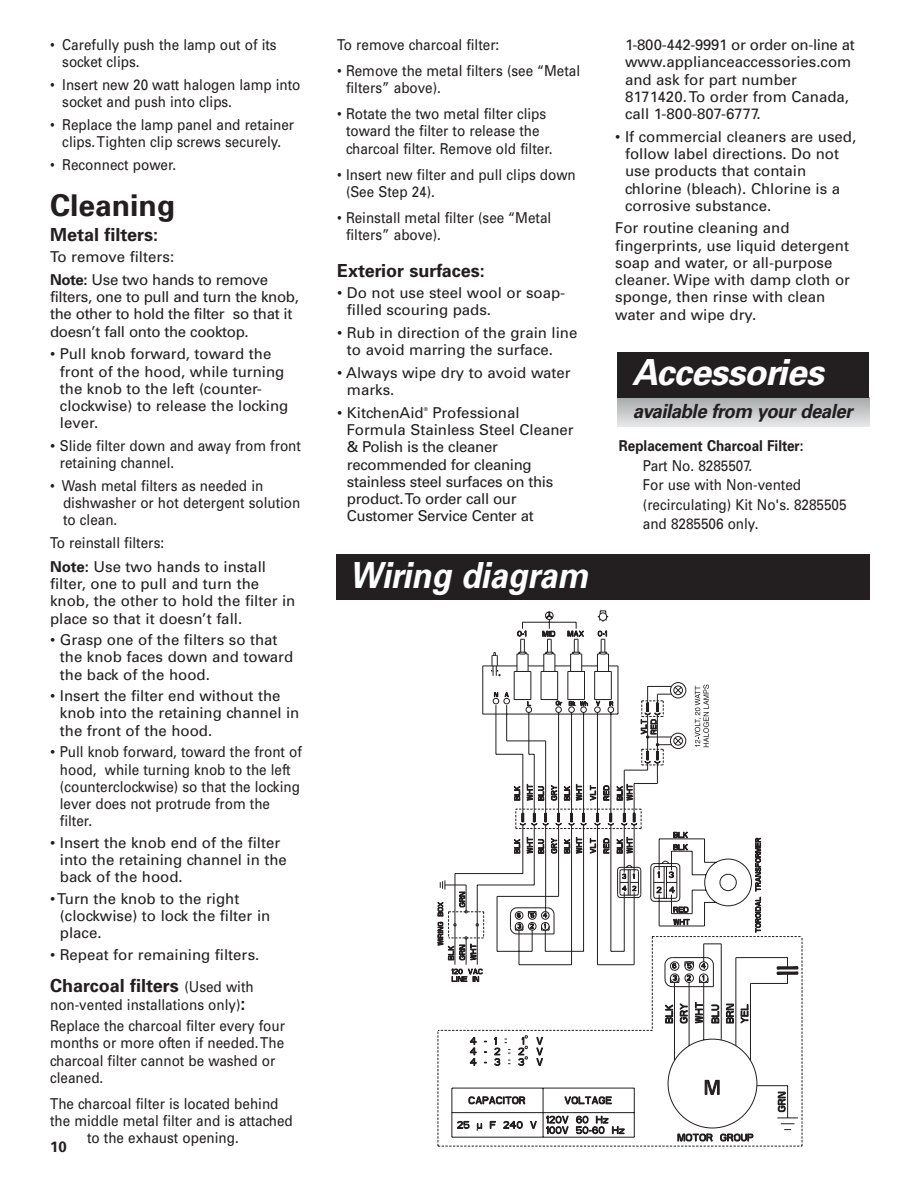
<style>
.page{position:relative;width:918px;height:1188px;background:#fff}
.page>*{position:absolute;margin:0;border:0;box-sizing:border-box;transform-origin:0 0}
.t1{font:italic 700 36px "Univers";color:#fff;scale:.9 1}
.t2{font:italic 700 36px "Univers";letter-spacing:-.02em;color:#fff}
.t3{font:700 30px "Univers";color:#231f20}
.t4{font:italic 700 19.5px "Univers";letter-spacing:-.02em;color:#231f20;scale:.95 1}
.t5{font:700 18px "Univers";color:#231f20}
.t6{font:15px/17.2px "Univers";color:#231f20}
.t7{font:15px/17.2px "Univers";color:#231f20;scale:.9 1}
.t8{font:15px/17.2px "Univers";letter-spacing:-.02em;color:#231f20}
.t9{font:700 15px "Univers";color:#231f20;scale:.9 1}
.t10{font:700 15px "Univers";color:#231f20}
.t11{font:5.25px "Univers";color:#231f20}
.s1{font-weight:700}
.s2{font-weight:400;font-size:15px}
.s3{font-weight:700;font-size:18px}
</style>
<div class="page">
<svg style="left:437px;top:902px;width:365px;height:245px"></svg>
<svg style="left:440px;top:610px;width:359px;height:522px"></svg>
<svg style="left:758px;top:618px;width:20px;height:443px"></svg>
<svg style="left:444px;top:611px;width:314px;height:518px"></svg>
<svg style="left:438px;top:685px;width:271px;height:298px"></svg>
<hr style="left:617px;top:426px;width:252px;height:1px;background:#e0e1e3">
<hr style="left:617px;top:425px;width:252px;height:1px;background:#dcdddf">
<hr style="left:617px;top:424px;width:252px;height:1px;background:#d9dadc">
<hr style="left:617px;top:423px;width:252px;height:1px;background:#d6d7d9">
<hr style="left:617px;top:422px;width:252px;height:1px;background:#d3d4d6">
<hr style="left:617px;top:421px;width:252px;height:1px;background:#cfd0d2">
<hr style="left:617px;top:420px;width:252px;height:1px;background:#cccdcf">
<hr style="left:617px;top:419px;width:252px;height:1px;background:#c9cacc">
<hr style="left:617px;top:418px;width:252px;height:1px;background:#c6c7c9">
<hr style="left:617px;top:417px;width:252px;height:1px;background:#c2c3c6">
<hr style="left:617px;top:416px;width:252px;height:1px;background:#bfc0c3">
<hr style="left:617px;top:415px;width:252px;height:1px;background:#bcbdc0">
<hr style="left:617px;top:414px;width:252px;height:1px;background:#b9babd">
<hr style="left:617px;top:413px;width:252px;height:1px;background:#b5b6ba">
<hr style="left:617px;top:412px;width:252px;height:1px;background:#b2b3b7">
<hr style="left:617px;top:411px;width:252px;height:1px;background:#afb0b4">
<hr style="left:617px;top:410px;width:252px;height:1px;background:#acadb1">
<hr style="left:617px;top:409px;width:252px;height:1px;background:#a8aaad">
<hr style="left:617px;top:408px;width:252px;height:1px;background:#a5a6aa">
<hr style="left:617px;top:407px;width:252px;height:1px;background:#a2a3a7">
<hr style="left:617px;top:406px;width:252px;height:1px;background:#9fa0a4">
<hr style="left:617px;top:405px;width:252px;height:1px;background:#9b9da0">
<hr style="left:617px;top:404px;width:252px;height:1px;background:#989a9d">
<hr style="left:617px;top:403px;width:252px;height:1px;background:#95979a">
<hr style="left:617px;top:402px;width:252px;height:1px;background:#929497">
<hr style="left:617px;top:401px;width:252px;height:1px;background:#8f9194">
<hr style="left:617px;top:400px;width:252px;height:1px;background:#8c8e91">
<hr style="left:617px;top:399px;width:252px;height:1px;background:#898b8e">
<hr style="left:617px;top:398px;width:252px;height:1px;background:#86888b">
<div style="left:617px;top:352px;width:252px;height:46px;background:#231f20"></div>
<div style="left:336px;top:555px;width:533px;height:45px;background:#231f20"></div>
<p class="t7" style="left:62px;top:38px;width:240px;text-indent:-12px">• Carefully push the lamp out of its socket clips.</p>
<p class="t7" style="left:62px;top:77px;width:266px;text-indent:-12px">• Insert new 20 watt halogen lamp into socket and push into clips.</p>
<p class="t7" style="left:50px;top:117px;width:273px;text-align:center">• Replace the lamp panel and retainer clips. Tighten clip screws securely.</p>
<p class="t7" style="left:50px;top:157px;width:142px">• Reconnect power.</p>
<h2 class="t3" style="left:50px;top:195px;width:127px">Cleaning</h2>
<p class="t5" style="left:50px;top:228px;width:110px">Metal filters:</p>
<p class="t8" style="left:50px;top:247px;width:220px;line-height:22.6px">To remove filters:<br><span class="s1">Note:</span> Use two hands to remove</p>
<p class="t8" style="left:50px;top:290px;width:250px">filters, one to pull and turn the knob, the other to hold the filter so that it doesn’t fall onto the cooktop.</p>
<p class="t6" style="left:60px;top:347px;width:230px;text-indent:-10px">• Pull knob forward, toward the front of the hood, while turning the knob to the left (counter&shy;clockwise) to release the locking lever.</p>
<p class="t6" style="left:60px;top:438px;width:243px;text-indent:-10px">• Slide filter down and away from front retaining channel.</p>
<p class="t7" style="left:63px;top:478px;width:265px;text-indent:-13px">• Wash metal filters as needed in dishwasher or hot detergent solution to clean.</p>
<p class="t7" style="left:50px;top:532px;width:241px;line-height:23.7px">To reinstall filters:<br><span class="s1">Note:</span> Use two hands to install</p>
<p class="t6" style="left:50px;top:576px;width:247px">filter, one to pull and turn the knob, the other to hold the filter in place so that it doesn’t fall.</p>
<p class="t6" style="left:60px;top:633px;width:235px;text-indent:-10px">• Grasp one of the filters so that the knob faces down and toward the back of the hood.</p>
<p class="t6" style="left:60px;top:689px;width:241px;text-indent:-10px">• Insert the filter end without the knob into the retaining channel in the front of the hood.</p>
<p class="t6" style="left:60px;top:745px;width:244px;text-indent:-10px">• Pull knob forward, toward the front of hood, while turning knob to the left (counterclockwise) so that the locking lever does not protrude from the filter.</p>
<p class="t6" style="left:60px;top:835px;width:229px;text-indent:-10px">• Insert the knob end of the filter into the retaining channel in the back of the hood.</p>
<p class="t6" style="left:60px;top:891px;width:212px;text-indent:-10px">• Turn the knob to the right (clockwise) to lock the filter in place.</p>
<p class="t6" style="left:50px;top:947px;width:211px">• Repeat for remaining filters.</p>
<p class="t5" style="left:50px;top:979px;width:205px">Charcoal filters <span class="s2">(Used with</span></p>
<p class="t7" style="left:50px;top:995px;width:263px;line-height:21.6px">non-vented installations only)<span class="s3">:<br></span>Replace the charcoal filter every four</p>
<p class="t7" style="left:50px;top:1036px;width:262px">months or more often if needed. The charcoal filter cannot be washed or cleaned.</p>
<p class="t7" style="left:50px;top:1096px;width:255px">The charcoal filter is located behind</p>
<p class="t7" style="left:50px;top:1113px;width:271px">the middle metal filter and is attached</p>
<p class="t7" style="left:87px;top:1131px;width:170px">to the exhaust opening.</p>
<p class="t10" style="left:50px;top:1142px;width:18px">10</p>
<p class="t7" style="left:337px;top:38px;width:182px">To remove charcoal filter:</p>
<p class="t7" style="left:346px;top:63px;width:262px;text-indent:-9px">• Remove the metal filters (see “Metal filters” above).</p>
<p class="t7" style="left:337px;top:107px;width:241px;text-align:center">• Rotate the two metal filter clips toward the filter to release the charcoal filter. Remove old filter.</p>
<p class="t7" style="left:346px;top:167px;width:257px;text-indent:-9px">• Insert new filter and pull clips down (See Step 24).</p>
<p class="t7" style="left:346px;top:210px;width:230px;text-indent:-9px">• Reinstall metal filter (see “Metal filters” above).</p>
<p class="t5" style="left:337px;top:264px;width:149px">Exterior surfaces:</p>
<p class="t6" style="left:347px;top:286px;width:220px;text-indent:-10px">• Do not use steel wool or soap&shy;filled scouring pads.</p>
<p class="t6" style="left:347px;top:326px;width:232px;text-indent:-10px">• Rub in direction of the grain line to avoid marring the surface.</p>
<p class="t6" style="left:347px;top:365px;width:225px;text-indent:-10px">• Always wipe dry to avoid water marks.</p>
<p class="t6" style="left:337px;top:405px;width:88px">• KitchenAid</p>
<p class="t11" style="left:424px;top:407px;width:6px">®</p>
<p class="t8" style="left:347px;top:405px;width:228px;text-indent:86px">Professional<br>Formula Stainless Steel Cleaner &amp; Polish is the cleaner recommended for cleaning stainless steel surfaces on this product. To order call our<br>Customer Service Center at</p>
<h1 class="t1" style="left:350px;top:562px;width:266px">Wiring diagram</h1>
<p class="t6" style="left:625px;top:38px;width:231px">1-800-442-9991 or order on-line at www.applianceaccessories.com and ask for part number<br>8171420. To order from Canada, call 1-800-807-6777.</p>
<p class="t6" style="left:625px;top:129px;width:233px;text-indent:-10px">• If commercial cleaners are used, follow label directions. Do not use products that contain chlorine (bleach). Chlorine is a corrosive substance.</p>
<p class="t6" style="left:615px;top:221px;width:236px">For routine cleaning and fingerprints, use liquid detergent soap and water, or all-purpose cleaner. Wipe with damp cloth or sponge, then rinse with clean water and wipe dry.</p>
<h1 class="t2" style="left:632px;top:359px;width:193px">Accessories</h1>
<h3 class="t4" style="left:633px;top:404px;width:233px">available from your dealer</h3>
<p class="t9" style="left:619px;top:440px;width:207px">Replacement Charcoal Filter:</p>
<p class="t7" style="left:643px;top:457px;width:228px;line-height:19.5px">Part No. 8285507.<br>For use with Non-vented (recirculating) Kit No's. 8285505 and 8285506 only.</p>
</div>
